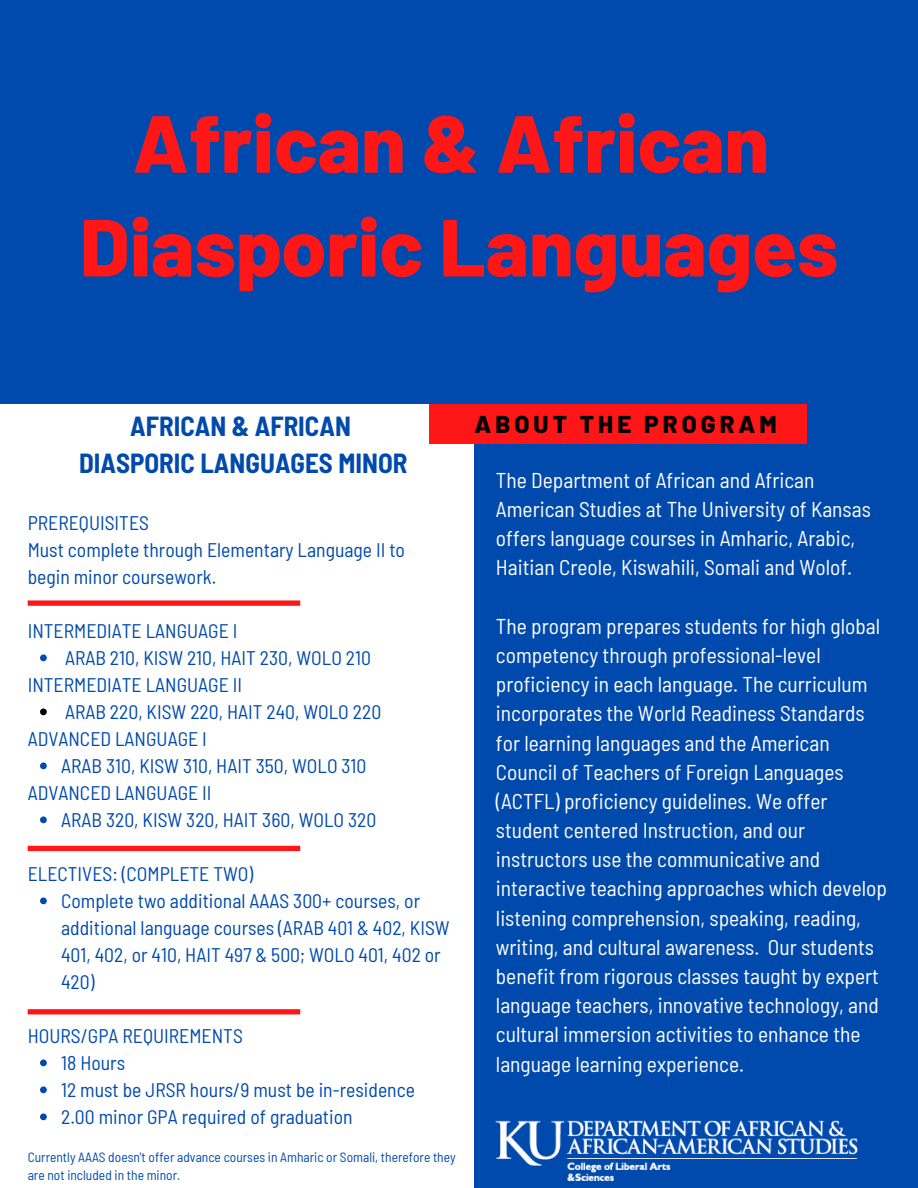
<style>
.page{position:relative;width:918px;height:1188px;background:#fff}
.page>*{position:absolute;margin:0;border:0;box-sizing:border-box;transform-origin:0 0}
.t1{font:800 80.85px/103.8px "Barlow";color:#ff1616;text-align:center}
.t2{font:700 semi-condensed 27px/37.2px "Barlow";color:#004aad;text-align:center}
.t3{font:800 24.3px "Barlow";letter-spacing:.165em;color:#000}
.t4{font:semi-condensed 21.45px/29.2px "Barlow";color:#fff}
.t5{font:semi-condensed 19.65px/27px "Barlow";color:#004aad}
.t6{font:semi-condensed 13.5px/18px "Barlow";color:#004aad}
</style>
<div class="page">
<div style="left:475px;top:349px;width:443px;height:839px;background:#004aad"></div>
<svg style="left:40px;top:655px;width:7px;height:6px"></svg>
<svg style="left:40px;top:709px;width:7px;height:6px"></svg>
<svg style="left:40px;top:763px;width:7px;height:6px"></svg>
<svg style="left:40px;top:817px;width:7px;height:6px"></svg>
<svg style="left:40px;top:898px;width:7px;height:6px"></svg>
<svg style="left:40px;top:1060px;width:7px;height:6px"></svg>
<svg style="left:40px;top:1087px;width:7px;height:6px"></svg>
<svg style="left:40px;top:1114px;width:7px;height:6px"></svg>
<div style="left:429px;top:403px;width:378px;height:41px;background:#ff1616"></div>
<svg style="left:28px;top:600px;width:272px;height:6px"></svg>
<svg style="left:28px;top:846px;width:272px;height:5px"></svg>
<svg style="left:28px;top:1009px;width:272px;height:5px"></svg>
<div style="left:0;top:0;width:918px;height:403px;background:#004aad"></div>
<img style="left:496px;top:1120px;width:361px;height:61px">
<h1 class="t1" style="left:80px;top:88px;width:760px">African &amp; African<br>Diasporic Languages</h1>
<p class="t2" style="left:79px;top:407px;width:330px">AFRICAN &amp; AFRICAN<br>DIASPORIC LANGUAGES MINOR</p>
<p class="t5" style="left:28px;top:508px;width:379px">PREREQUISITES<br>Must complete through Elementary Language II to begin minor coursework.</p>
<p class="t5" style="left:28px;top:616px;width:211px">INTERMEDIATE LANGUAGE I</p>
<p class="t5" style="left:28px;top:670px;width:216px">INTERMEDIATE LANGUAGE II</p>
<p class="t5" style="left:28px;top:724px;width:181px">ADVANCED LANGUAGE I</p>
<p class="t5" style="left:28px;top:778px;width:185px">ADVANCED LANGUAGE II</p>
<p class="t5" style="left:65px;top:643px;width:307px">ARAB 210, KISW 210, HAIT 230, WOLO 210</p>
<p class="t5" style="left:65px;top:697px;width:318px">ARAB 220, KISW 220, HAIT 240, WOLO 220</p>
<p class="t5" style="left:61px;top:751px;width:307px">ARAB 310, KISW 310, HAIT 350, WOLO 310</p>
<p class="t5" style="left:61px;top:805px;width:317px">ARAB 320, KISW 320, HAIT 360, WOLO 320</p>
<p class="t5" style="left:28px;top:859px;width:227px">ELECTIVES: (COMPLETE TWO)</p>
<p class="t5" style="left:61px;top:886px;width:390px">Complete two additional AAAS 300+ courses, or additional language courses (ARAB 401 &amp; 402, KISW 401, 402, or 410, HAIT 497 &amp; 500; WOLO 401, 402 or 420)</p>
<p class="t5" style="left:28px;top:1021px;width:217px">HOURS/GPA REQUIREMENTS</p>
<p class="t5" style="left:61px;top:1048px;width:355px">18 Hours<br>12 must be JRSR hours/9 must be in-residence<br>2.00 minor GPA required of graduation</p>
<p class="t6" style="left:28px;top:1147px;width:430px">Currently AAAS doesn't offer advance courses in Amharic or Somali, therefore they are not included in the minor.</p>
<p class="t3" style="left:475px;top:409px;width:304px">ABOUT THE PROGRAM</p>
<p class="t4" style="left:496px;top:465px;width:376px">The Department of African and African American Studies at The University of Kansas offers language courses in Amharic, Arabic, Haitian Creole, Kiswahili, Somali and Wolof.</p>
<p class="t4" style="left:496px;top:611px;width:393px">The program prepares students for high global competency through professional-level proficiency in each language. The curriculum incorporates the World Readiness Standards for learning languages and the American Council of Teachers of Foreign Languages (ACTFL) proficiency guidelines. We offer student centered Instruction, and our instructors use the communicative and interactive teaching approaches which develop listening comprehension, speaking, reading, writing, and cultural awareness. Our students benefit from rigorous classes taught by expert language teachers, innovative technology, and cultural immersion activities to enhance the language learning experience.</p>
</div>
